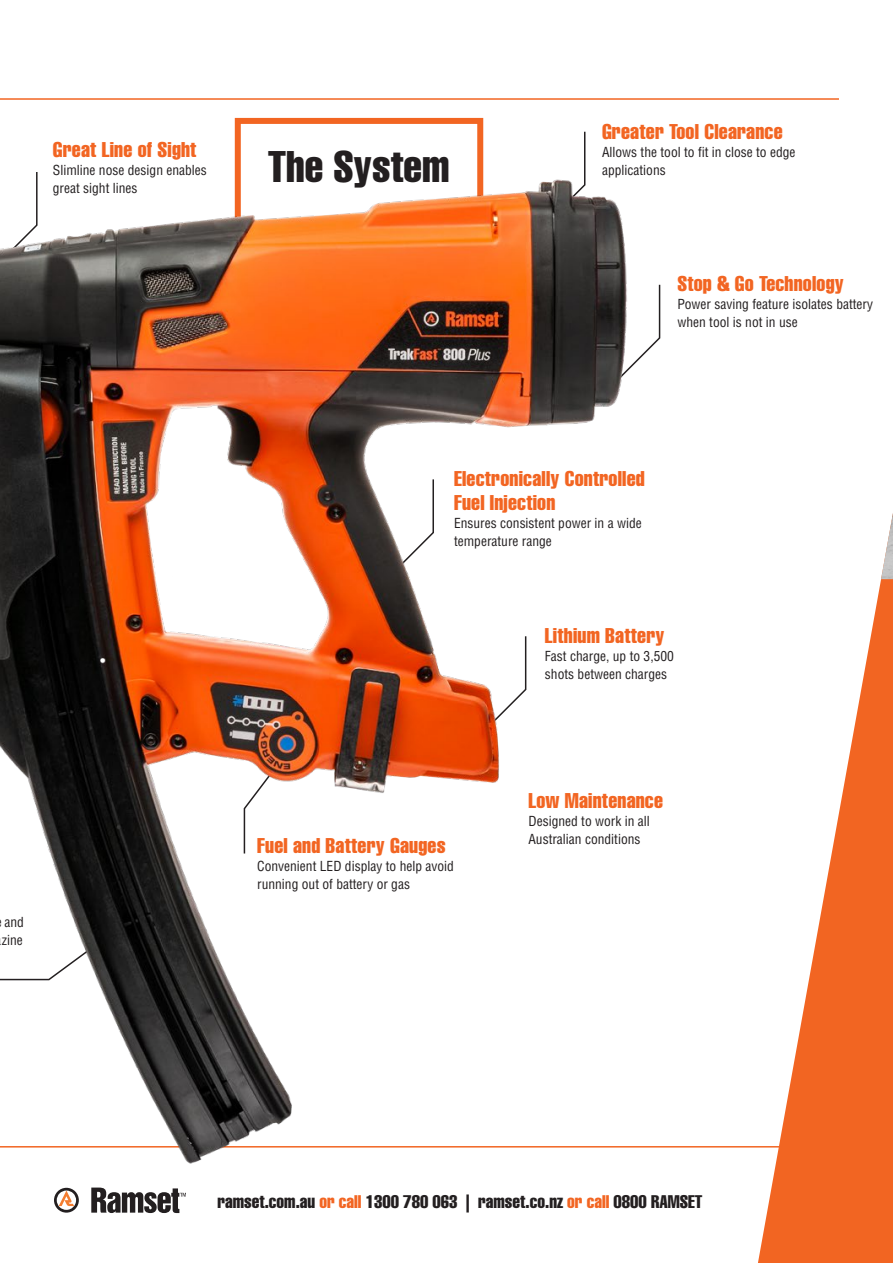
<style>
.page{position:relative;width:893px;height:1263px;background:#fff}
.page>*{position:absolute;margin:0;border:0;box-sizing:border-box;transform-origin:0 0}
.t1{font:extra-condensed 43.5px "Helvetica";color:#231f20}
.t2{font:extra-condensed 21px/24px "Helvetica";letter-spacing:.01em;color:#f26522}
.t3{font:extra-condensed 18px "Helvetica";color:#231f20}
.t4{font:condensed 13.5px/18px "Helvetica";color:#231f20}
.s1{color:#f26522}
</style>
<div class="page">
<svg style="left:758px;top:579px;width:135px;height:684px;fill:#f26522"></svg>
<div style="left:235px;top:118px;width:248px;height:229px;background:#fff;border:6px solid #f26522"></div>
<svg style="left:54px;top:1188px;width:25px;height:24px"></svg>
<svg style="left:91px;top:1187px;width:95px;height:26px"></svg>
<hr style="left:0;top:1146px;width:832px;height:1px;background:#f26522">
<svg style="left:648px;top:284px;width:13px;height:67px"></svg>
<svg style="left:584px;top:131px;width:2px;height:32px"></svg>
<hr style="left:0;top:98px;width:839px;height:2px;background:#f26522">
<img style="left:881px;top:513px;width:12px;height:66px">
<img style="left:0;top:163px;width:648px;height:1001px">
<h2 class="t2" style="left:53px;top:137px;width:145px">Great Line of Sight</h2>
<p class="t4" style="left:53px;top:161px;width:156px">Slimline nose design enables great sight lines</p>
<h1 class="t1" style="left:268px;top:139px;width:183px">The System</h1>
<h2 class="t2" style="left:602px;top:119px;width:182px">Greater Tool Clearance</h2>
<p class="t4" style="left:602px;top:143px;width:195px">Allows the tool to fit in close to edge applications</p>
<h2 class="t2" style="left:677px;top:271px;width:168px">Stop &amp; Go Technology</h2>
<p class="t4" style="left:677px;top:295px;width:197px">Power saving feature isolates battery when tool is not in use</p>
<p class="t4" style="left:2px;top:913px;width:24px">and zine</p>
<h2 class="t2" style="left:454px;top:466px;width:192px">Electronically Controlled<br>Fuel Injection</h2>
<p class="t4" style="left:454px;top:514px;width:189px">Ensures consistent power in a wide temperature range</p>
<h2 class="t2" style="left:257px;top:833px;width:190px">Fuel and Battery Gauges</h2>
<p class="t4" style="left:257px;top:857px;width:198px">Convenient LED display to help avoid running out of battery or gas</p>
<h2 class="t2" style="left:545px;top:623px;width:121px">Lithium Battery</h2>
<p class="t4" style="left:545px;top:646px;width:130px">Fast charge, up to 3,500 shots between charges</p>
<h2 class="t2" style="left:528px;top:789px;width:136px">Low Maintenance</h2>
<p class="t4" style="left:528px;top:812px;width:123px">Designed to work in all<br>Australian conditions</p>
<h3 class="t3" style="left:217px;top:1190px;width:487px">ramset.com.au <span class="s1">or call</span> 1300 780 063 | ramset.co.nz <span class="s1">or call</span> 0800 RAMSET</h3>
</div>
